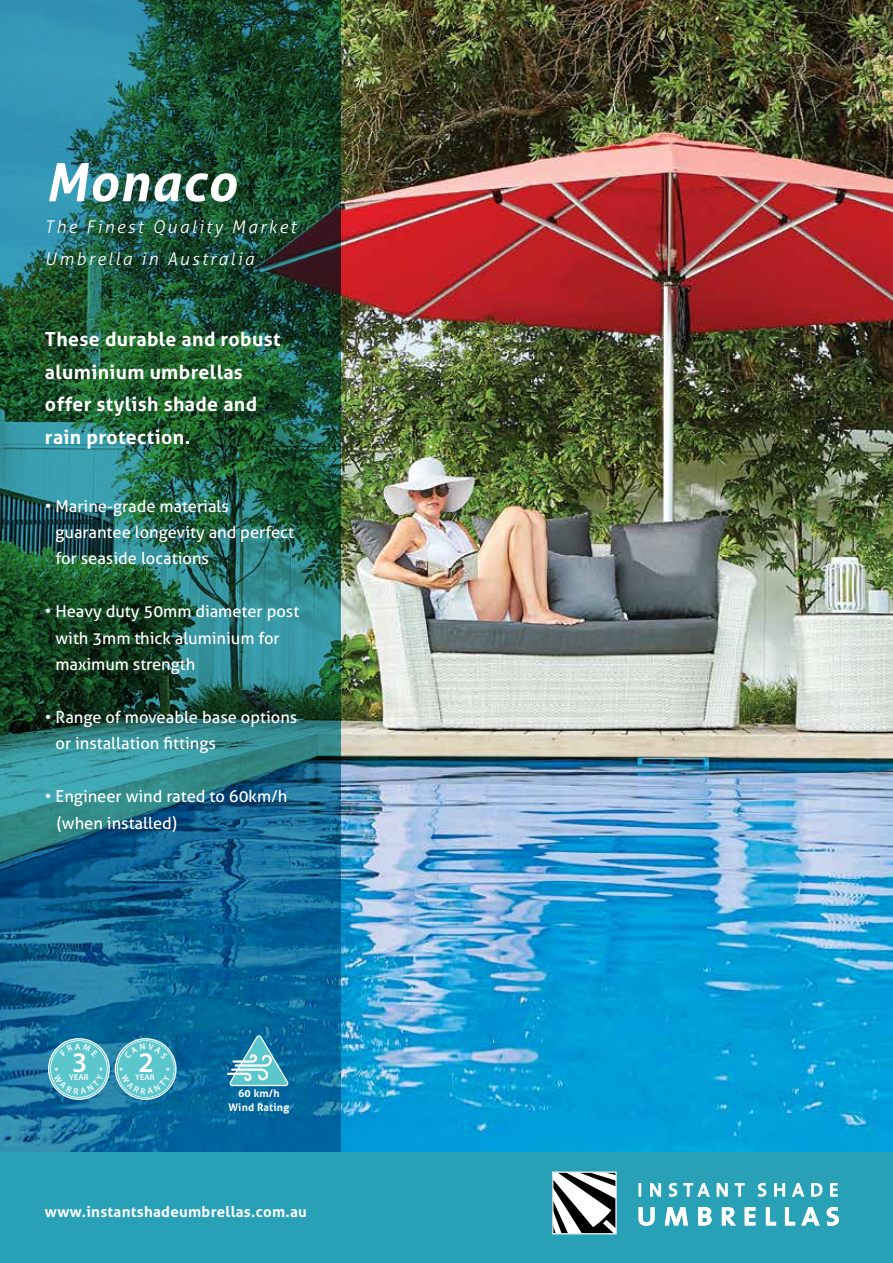
<style>
.page{position:relative;width:893px;height:1263px;background:#fff}
.page>*{position:absolute;margin:0;border:0;box-sizing:border-box;transform-origin:0 0}
.t1{font:italic 700 52.5px "Aller";letter-spacing:.02em;color:#fff}
.t2{font:600 28.35px "Myriad Pro";color:#fff}
.t3{font:700 19.5px/32.5px "Aller";letter-spacing:.02em;color:#fff}
.t4{font:italic 300 17.55px/31.8px "Aller";letter-spacing:.14em;color:#fff}
.t5{font:16.5px/26.4px "Aller";color:#fff}
.t6{font:700 15px "Aller";letter-spacing:.02em;color:#fff}
.t7{font:700 11.25px "Myriad Pro";color:#fff}
.t8{font:700 10.5px/14px "Aller";letter-spacing:.02em;color:#fff;text-align:center}
.t9{font:700 9.3px "Myriad Pro";color:#fff}
.t10{font:600 8.4px "Myriad Pro";color:#fff}
</style>
<div class="page">
<div style="left:0;top:1151px;width:893px;height:112px;background:#28a1b6"></div>
<svg style="left:554px;top:1173px;width:61px;height:59px;background:#909090"></svg>
<div style="left:552px;top:1171px;width:65px;height:63px;border:1px solid #fff"></div>
<svg style="left:638px;top:1182px;width:201px;height:44px"></svg>
<img style="left:341px;top:0;width:552px;height:1151px">
<img style="left:0;top:0;width:341px;height:1151px">
<svg style="left:48px;top:1038px;width:62px;height:62px"></svg>
<svg style="left:50px;top:1040px;width:58px;height:58px"></svg>
<div style="left:49px;top:1039px;width:59px;height:59px;border:1px solid #5bc6cc;border-radius:50%"></div>
<div style="left:51px;top:1041px;width:56px;height:56px;background:#5bc6cc;border-radius:50%"></div>
<svg style="left:115px;top:1038px;width:62px;height:62px"></svg>
<svg style="left:116px;top:1040px;width:59px;height:58px"></svg>
<div style="left:116px;top:1039px;width:59px;height:59px;border:1px solid #5bc6cc;border-radius:50%"></div>
<div style="left:118px;top:1041px;width:56px;height:56px;background:#5bc6cc;border-radius:50%"></div>
<svg style="left:226px;top:1035px;width:62px;height:51px;background:#51a4be"></svg>
<svg style="left:60px;top:1043px;width:38px;height:6px"></svg>
<svg style="left:54px;top:1068px;width:50px;height:26px"></svg>
<svg style="left:124px;top:1043px;width:44px;height:9px"></svg>
<svg style="left:120px;top:1068px;width:50px;height:26px"></svg>
<h1 class="t1" style="left:45px;top:150px;width:193px">Monaco</h1>
<p class="t4" style="left:45px;top:211px;width:253px">The Finest Quality Market<br>Umbrella in Australia</p>
<p class="t3" style="left:45px;top:323px;width:237px">These durable and robust aluminium umbrellas offer stylish shade and rain protection.</p>
<p class="t5" style="left:55px;top:492px;width:240px;text-indent:-10px">• Marine-grade materials guarantee longevity and perfect for seaside locations</p>
<p class="t5" style="left:55px;top:598px;width:245px;text-indent:-10px">• Heavy duty 50mm diameter post with 3mm thick aluminium for maximum strength</p>
<p class="t5" style="left:55px;top:704px;width:243px;text-indent:-11px">• Range of moveable base options or installation fittings</p>
<p class="t5" style="left:57px;top:783px;width:232px;text-indent:-12px">• Engineer wind rated to 60km/h (when installed)</p>
<h2 class="t2" style="left:72px;top:1044px;width:17px">3</h2>
<p class="t10" style="left:69px;top:1072px;width:21px">YEAR</p>
<h2 class="t2" style="left:138px;top:1044px;width:17px">2</h2>
<p class="t10" style="left:135px;top:1072px;width:21px">YEAR</p>
<p class="t7" style="left:238px;top:1085px;width:42px">65 km/h</p>
<p class="t9" style="left:233px;top:1097px;width:52px">Wind Rating</p>
<p class="t8" style="left:228px;top:1086px;width:62px">60 km/h<br>Wind Rating</p>
<p class="t6" style="left:45px;top:1202px;width:263px">www.instantshadeumbrellas.com.au</p>
</div>
